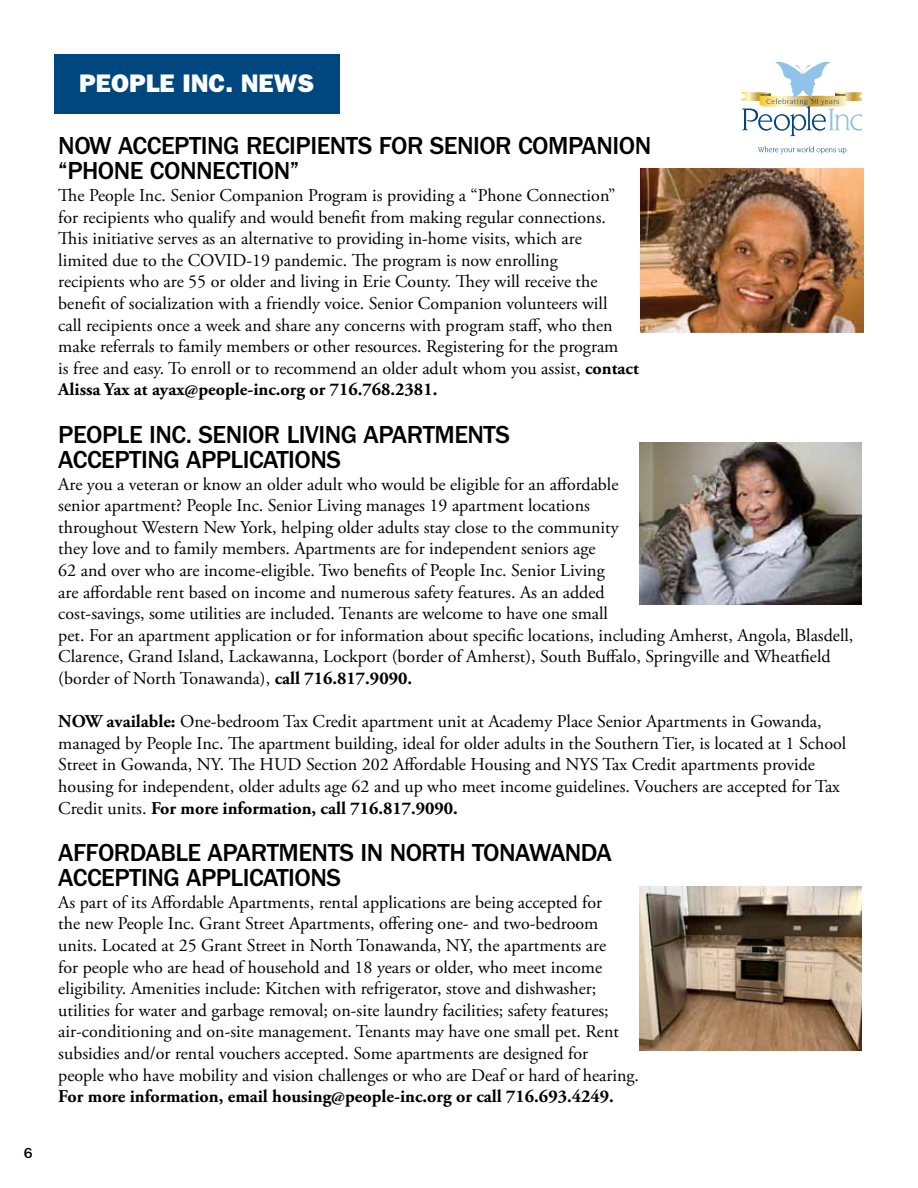
<style>
.page{position:relative;width:918px;height:1188px;background:#fff}
.page>*{position:absolute;margin:0;border:0;box-sizing:border-box;transform-origin:0 0}
.t1{font:500 25.5px "Franklin Gothic";letter-spacing:-.02em;color:#000}
.t2{font:800 25.5px "Franklin Gothic";color:#fff}
.t3{font:18px/21.6px "Adobe Garamond Pro";color:#000}
.t4{font:700 18px "Adobe Garamond Pro";color:#000}
.t5{font:500 15px "Franklin Gothic";color:#000}
.s1{font-weight:700}
</style>
<div class="page">
<div style="left:54px;top:54px;width:285px;height:59px;background:#00467f"></div>
<img style="left:641px;top:168px;width:222px;height:165px">
<img style="left:639px;top:442px;width:223px;height:162px">
<img style="left:639px;top:886px;width:223px;height:164px">
<svg style="left:740px;top:61px;width:122px;height:75px"></svg>
<svg style="left:758px;top:146px;width:90px;height:8px"></svg>
<p class="t5" style="left:24px;top:1145px;width:10px">6</p>
<h1 class="t2" style="left:79px;top:68px;width:237px">PEOPLE INC. NEWS</h1>
<h1 class="t1" style="left:58px;top:131px;width:19px">NOW</h1>
<h1 class="t1" style="left:118px;top:131px;width:276px">ACCEPTING RECIPI ENTS FOR</h1>
<h1 class="t1" style="left:430px;top:131px;width:57px">SENIOR</h1>
<h1 class="t1" style="left:518px;top:131px;width:32px">COMPA</h1>
<h1 class="t1" style="left:596px;top:131px;width:56px">NION</h1>
<h1 class="t1" style="left:58px;top:157px;width:243px">“PHONE CONNECTION”</h1>
<p class="t3" style="left:58px;top:185px;width:582px">The People Inc. Senior Companion Program is providing a “Phone Connection” for recipients who qualify and would benefit from making regular connections.<br>This initiative serves as an alternative to providing in-home visits, which are<br>limited due to the COVID-19 pandemic. The program is now enrolling<br>recipients who are 55 or older and living in Erie County. They will receive the benefit of socialization with a friendly voice. Senior Companion volunteers will<br>call recipients once a week and share any concerns with program staff, who then make referrals to family members or other resources. Registering for the program<br>is free and easy. To enroll or to recommend an older adult whom you assist, <span class="s1">contact Alissa Yax at ayax@people-inc.org or 716.768.2381.</span></p>
<h1 class="t1" style="left:58px;top:420px;width:197px">PEOPLE INC. SENIOR</h1>
<h1 class="t1" style="left:287px;top:420px;width:225px">LIVI NG APARTMENTS</h1>
<h1 class="t1" style="left:58px;top:445px;width:157px">ACCEPTING APPLICA</h1>
<h1 class="t1" style="left:277px;top:445px;width:66px">TIO NS</h1>
<p class="t3" style="left:58px;top:474px;width:797px">Are you a veteran or know an older adult who would be eligible for an affordable<br>senior apartment? People Inc. Senior Living manages 19 apartment locations<br>throughout Western New York, helping older adults stay close to the community<br>they love and to family members. Apartments are for independent seniors age<br>62 and over who are income-eligible. Two benefits of People Inc. Senior Living<br>are affordable rent based on income and numerous safety features. As an added<br>cost-savings, some utilities are included. Tenants are welcome to have one small<br>pet. For an apartment application or for information about specific locations, including Amherst, Angola, Blasdell, Clarence, Grand Island, Lackawanna, Lockport (border of Amherst), South Buffalo, Springville and Wheatfield (border of North Tonawanda), <span class="s1">call 716.817.9090.</span></p>
<p class="t3" style="left:58px;top:711px;width:790px"><span class="s1">NOW available:</span> One-bedroom Tax Credit apartment unit at Academy Place Senior Apartments in Gowanda, managed by People Inc. The apartment building, ideal for older adults in the Southern Tier, is located at 1 School Street in Gowanda, NY. The HUD Section 202 Affordable Housing and NYS Tax Credit apartments provide housing for independent, older adults age 62 and up who meet income guidelines. Vouchers are accepted for Tax Credit units. <span class="s1">For more information, call 716.817.9090.</span></p>
<h1 class="t1" style="left:58px;top:838px;width:30px">AFFORDABL</h1>
<h1 class="t1" style="left:188px;top:838px;width:219px">E APARTMENTS IN NOR</h1>
<h1 class="t1" style="left:438px;top:838px;width:96px">TH TO NAWA</h1>
<h1 class="t1" style="left:565px;top:838px;width:32px">NDA</h1>
<h1 class="t1" style="left:58px;top:864px;width:157px">ACCEPTING APPLICA</h1>
<h1 class="t1" style="left:277px;top:864px;width:66px">TIO NS</h1>
<p class="t3" style="left:58px;top:892px;width:582px">As part of its Affordable Apartments, rental applications are being accepted for<br>the new People Inc. Grant Street Apartments, offering one- and two-bedroom units. Located at 25 Grant Street in North Tonawanda, NY, the apartments are<br>for people who are head of household and 18 years or older, who meet income eligibility. Amenities include: Kitchen with refrigerator, stove and dishwasher; utilities for water and garbage removal; on-site laundry facilities; safety features; air-conditioning and on-site management. Tenants may have one small pet. Rent subsidies and/or rental vouchers accepted. Some apartments are designed for<br>people who have mobility and vision challenges or who are Deaf or hard of hearing.</p>
<p class="t4" style="left:58px;top:1086px;width:557px">For more information, email housing@people-inc.org or call 716.693.4249.</p>
</div>
